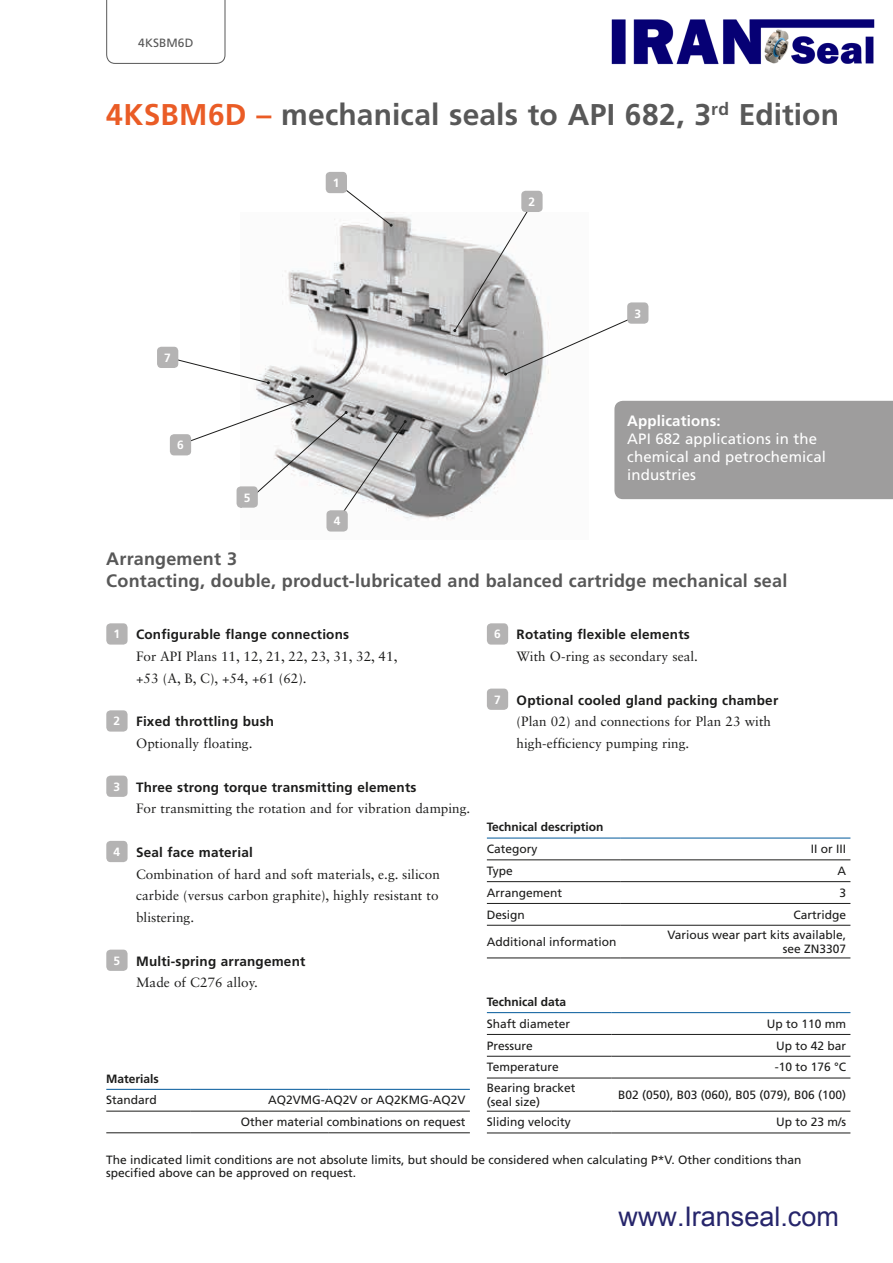
<style>
.page{position:relative;width:893px;height:1263px;background:#fff}
.page>*{position:absolute;margin:0;border:0;box-sizing:border-box;transform-origin:0 0}
.t1{font:700 30px "Frutiger LT Pro";letter-spacing:.005em;color:#585858}
.t2{font:27px "Arial";color:#26256b}
.t3{font:700 18px/21.9px "Frutiger LT Pro";letter-spacing:.01em;color:#585858}
.t4{font:15px/18px "Frutiger LT Pro";letter-spacing:.01em;color:#fff}
.t5{font:700 15px "Frutiger LT Pro";letter-spacing:.01em;color:#fff}
.t6{font:13.5px/21.8px "Sabon LT Std";color:#1c1c1b}
.t7{font:700 13.5px "Frutiger LT Pro";letter-spacing:.015em;color:#1c1c1b}
.t8{font:12px/13.5px "Frutiger LT Pro";color:#1c1c1b;text-align:right}
.t9{font:700 12px "Frutiger LT Pro";color:#1c1c1b}
.t10{font:12px "Frutiger LT Pro";letter-spacing:.005em;color:#585858}
.t11{font:700 12px "Frutiger LT Pro";color:#fff}
.s1{color:#ea5c26}
.s2{font-size:12px;color:#fff}
</style>
<div class="page">
<img style="left:256px;top:212px;width:287px;height:320px">
<svg style="left:106px;top:0;width:119px;height:64px"></svg>
<hr style="left:106px;top:1089px;width:85px;height:1px;background:#00589a">
<hr style="left:191px;top:1089px;width:138px;height:1px;background:#00589a">
<hr style="left:329px;top:1089px;width:141px;height:1px;background:#00589a">
<hr style="left:106px;top:1111px;width:85px;height:1px;background:#1c1c1b">
<hr style="left:191px;top:1111px;width:138px;height:1px;background:#1c1c1b">
<hr style="left:329px;top:1111px;width:141px;height:1px;background:#1c1c1b">
<hr style="left:106px;top:1132px;width:85px;height:1px;background:#1c1c1b">
<hr style="left:191px;top:1132px;width:138px;height:1px;background:#1c1c1b">
<hr style="left:329px;top:1132px;width:141px;height:1px;background:#1c1c1b">
<div style="left:614px;top:401px;width:279px;height:98px;background:#9e9d9d"></div>
<hr style="left:487px;top:1056px;width:124px;height:1px;background:#1c1c1b">
<hr style="left:611px;top:1056px;width:239px;height:1px;background:#1c1c1b">
<hr style="left:487px;top:1012px;width:124px;height:1px;background:#00589a">
<hr style="left:611px;top:1012px;width:239px;height:1px;background:#00589a">
<hr style="left:487px;top:1034px;width:124px;height:1px;background:#1c1c1b">
<hr style="left:611px;top:1034px;width:239px;height:1px;background:#1c1c1b">
<hr style="left:487px;top:1078px;width:124px;height:1px;background:#1c1c1b">
<hr style="left:611px;top:1078px;width:239px;height:1px;background:#1c1c1b">
<hr style="left:487px;top:1111px;width:124px;height:1px;background:#1c1c1b">
<hr style="left:611px;top:1111px;width:239px;height:1px;background:#1c1c1b">
<hr style="left:487px;top:1133px;width:124px;height:1px;background:#1c1c1b">
<hr style="left:611px;top:1133px;width:239px;height:1px;background:#1c1c1b">
<svg style="left:335px;top:190px;width:58px;height:37px"></svg>
<div style="left:326px;top:172px;width:21px;height:21px;background:#b4b3b3;border-radius:4px"></div>
<div style="left:521px;top:191px;width:22px;height:21px;background:#b4b3b3;border-radius:4px"></div>
<svg style="left:453px;top:203px;width:174px;height:173px"></svg>
<div style="left:627px;top:302px;width:21px;height:22px;background:#b4b3b3;border-radius:4px"></div>
<svg style="left:176px;top:356px;width:94px;height:28px"></svg>
<div style="left:157px;top:347px;width:21px;height:21px;background:#b4b3b3;border-radius:4px"></div>
<div style="left:170px;top:434px;width:21px;height:21px;background:#b4b3b3;border-radius:4px"></div>
<svg style="left:180px;top:395px;width:227px;height:127px"></svg>
<div style="left:326px;top:510px;width:22px;height:21px;background:#b4b3b3;border-radius:4px"></div>
<hr style="left:487px;top:881px;width:134px;height:1px;background:#1c1c1b">
<hr style="left:621px;top:881px;width:229px;height:1px;background:#1c1c1b">
<hr style="left:487px;top:903px;width:134px;height:1px;background:#1c1c1b">
<hr style="left:621px;top:903px;width:229px;height:1px;background:#1c1c1b">
<hr style="left:487px;top:838px;width:134px;height:1px;background:#00589a">
<hr style="left:621px;top:838px;width:229px;height:1px;background:#00589a">
<hr style="left:487px;top:859px;width:134px;height:1px;background:#1c1c1b">
<hr style="left:621px;top:859px;width:229px;height:1px;background:#1c1c1b">
<hr style="left:487px;top:925px;width:134px;height:1px;background:#1c1c1b">
<hr style="left:621px;top:925px;width:229px;height:1px;background:#1c1c1b">
<hr style="left:487px;top:958px;width:134px;height:1px;background:#1c1c1b">
<hr style="left:621px;top:958px;width:229px;height:1px;background:#1c1c1b">
<div style="left:106px;top:623px;width:22px;height:22px;background:#b4b3b3;border-radius:4px"></div>
<div style="left:106px;top:710px;width:22px;height:22px;background:#b4b3b3;border-radius:4px"></div>
<div style="left:106px;top:776px;width:22px;height:21px;background:#b4b3b3;border-radius:4px"></div>
<div style="left:106px;top:841px;width:22px;height:21px;background:#b4b3b3;border-radius:4px"></div>
<div style="left:106px;top:950px;width:22px;height:21px;background:#b4b3b3;border-radius:4px"></div>
<div style="left:487px;top:623px;width:21px;height:22px;background:#b4b3b3;border-radius:4px"></div>
<div style="left:487px;top:689px;width:21px;height:21px;background:#b4b3b3;border-radius:4px"></div>
<img style="left:611px;top:19px;width:264px;height:46px">
<p class="t10" style="left:138px;top:35px;width:57px">4KSBM6D</p>
<h1 class="t1" style="left:106px;top:96px;width:734px"><span class="s1">4KSBM6D –</span> mechanical seals to API 682, 3<sup>rd</sup> Edition</h1>
<p class="t11" style="left:164px;top:351px;width:8px">7</p>
<p class="t11" style="left:177px;top:438px;width:8px">6</p>
<p class="t11" style="left:244px;top:490px;width:8px">5</p>
<p class="t11" style="left:333px;top:176px;width:8px">1</p>
<p class="t11" style="left:334px;top:514px;width:8px">4</p>
<p class="t11" style="left:528px;top:195px;width:8px">2</p>
<p class="t11" style="left:634px;top:306px;width:8px">3</p>
<p class="t5" style="left:627px;top:412px;width:95px">Applications:</p>
<p class="t4" style="left:627px;top:430px;width:200px">API 682 applications in the chemical and petrochemical industries</p>
<h3 class="t3" style="left:106px;top:548px;width:682px">Arrangement 3<br>Contacting, double, product-lubricated and balanced cartridge mechanical seal</h3>
<p class="t7" style="left:113px;top:627px;width:237px"><span class="s2">1</span> Configurable flange connections</p>
<p class="t6" style="left:136px;top:645px;width:263px">For API Plans 11, 12, 21, 22, 23, 31, 32, 41, +53 (A, B, C), +54, +61 (62).</p>
<p class="t7" style="left:113px;top:714px;width:162px"><span class="s2">2</span> Fixed throttling bush</p>
<p class="t6" style="left:136px;top:732px;width:118px">Optionally floating.</p>
<p class="t7" style="left:113px;top:779px;width:305px"><span class="s2">3</span> Three strong torque transmitting elements</p>
<p class="t6" style="left:136px;top:797px;width:336px">For transmitting the rotation and for vibration damping.</p>
<p class="t7" style="left:113px;top:844px;width:141px"><span class="s2">4</span> Seal face material</p>
<p class="t6" style="left:136px;top:863px;width:305px;text-align:justify">Combination of hard and soft materials, e.g. silicon carbide (versus carbon graphite), highly resistant to blistering.</p>
<p class="t7" style="left:113px;top:953px;width:193px"><span class="s2">5</span> Multi-spring arrangement</p>
<p class="t6" style="left:136px;top:971px;width:123px">Made of C276 alloy.</p>
<p class="t9" style="left:106px;top:1071px;width:54px">Materials</p>
<p class="t8" style="left:106px;top:1093px;width:52px">Standard</p>
<p class="t8" style="left:241px;top:1089px;width:226px;line-height:21.8px">AQ2VMG-AQ2V or AQ2KMG-AQ2V<br>Other material combinations on request</p>
<p class="t7" style="left:494px;top:627px;width:197px"><span class="s2">6</span> Rotating flexible elements</p>
<p class="t6" style="left:517px;top:645px;width:183px">With O-ring as secondary seal.</p>
<p class="t7" style="left:494px;top:692px;width:286px"><span class="s2">7</span> Optional cooled gland packing chamber</p>
<p class="t6" style="left:517px;top:710px;width:256px">(Plan 02) and connections for Plan 23 with high-efficiency pumping ring.</p>
<p class="t9" style="left:487px;top:820px;width:118px">Technical description</p>
<p class="t8" style="left:487px;top:842px;width:52px">Category</p>
<p class="t8" style="left:811px;top:842px;width:37px">II or III</p>
<p class="t8" style="left:487px;top:864px;width:27px">Type</p>
<p class="t8" style="left:837px;top:864px;width:10px">A</p>
<p class="t8" style="left:487px;top:886px;width:77px">Arrangement</p>
<p class="t8" style="left:839px;top:886px;width:8px">3</p>
<p class="t8" style="left:487px;top:908px;width:40px">Design</p>
<p class="t8" style="left:793px;top:908px;width:54px">Cartridge</p>
<p class="t8" style="left:487px;top:935px;width:131px">Additional information</p>
<p class="t8" style="left:667px;top:928px;width:180px">Various wear part kits available, see ZN3307</p>
<p class="t9" style="left:487px;top:995px;width:81px">Technical data</p>
<p class="t8" style="left:487px;top:1017px;width:85px">Shaft diameter</p>
<p class="t8" style="left:767px;top:1017px;width:81px">Up to 110 mm</p>
<p class="t8" style="left:487px;top:1039px;width:48px">Pressure</p>
<p class="t8" style="left:776px;top:1039px;width:72px">Up to 42 bar</p>
<p class="t8" style="left:487px;top:1060px;width:73px">Temperature</p>
<p class="t8" style="left:775px;top:1060px;width:73px">-10 to 176 °C</p>
<p class="t8" style="left:487px;top:1081px;width:90px;text-align:left">Bearing bracket (seal size)</p>
<p class="t8" style="left:618px;top:1088px;width:230px">B02 (050), B03 (060), B05 (079), B06 (100)</p>
<p class="t8" style="left:487px;top:1115px;width:86px">Sliding velocity</p>
<p class="t8" style="left:776px;top:1115px;width:72px">Up to 23 m/s</p>
<p class="t8" style="left:106px;top:1153px;width:697px;text-align:left">The indicated limit conditions are not absolute limits, but should be considered when calculating P*V. Other conditions than specified above can be approved on request.</p>
<h2 class="t2" style="left:619px;top:1203px;width:222px">www.Iranseal.com</h2>
</div>
